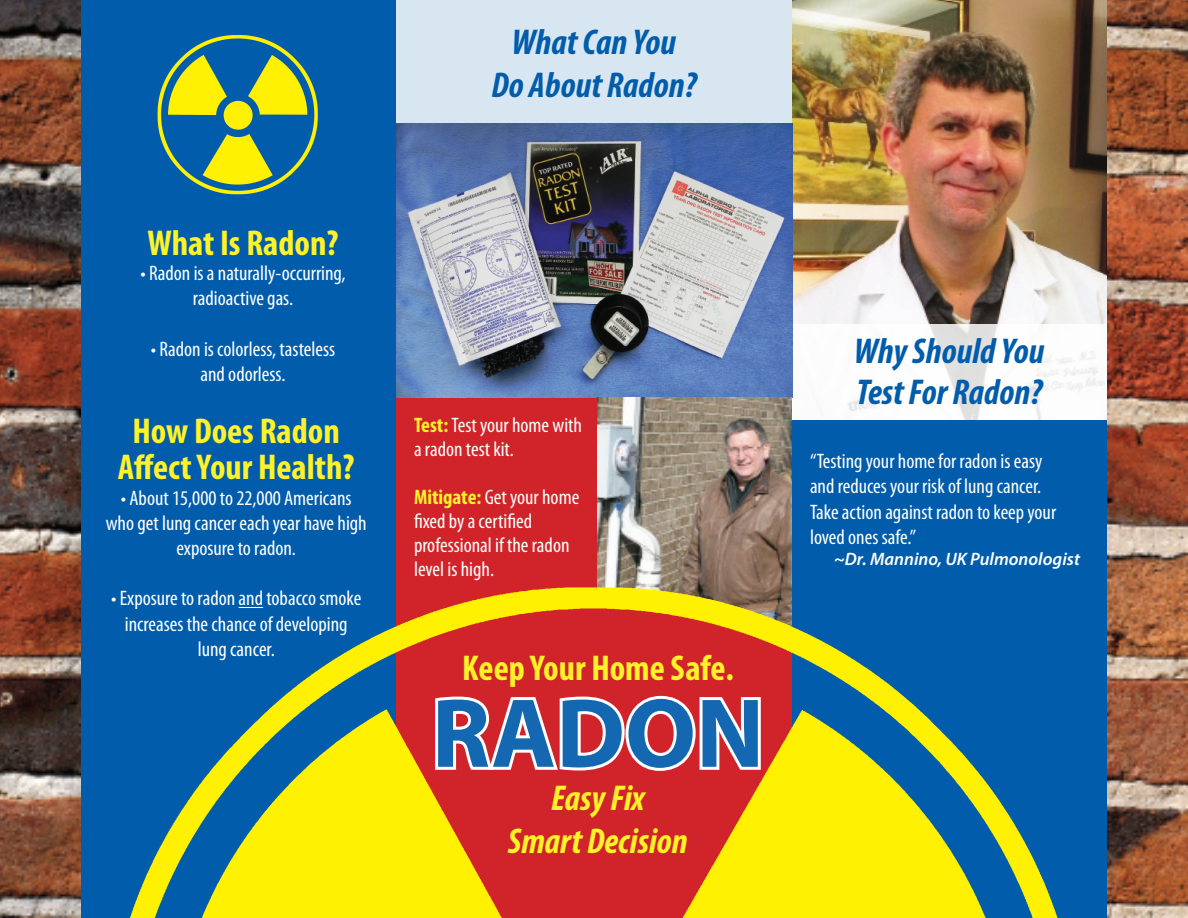
<style>
.page{position:relative;width:1188px;height:918px;background:#fff}
.page>*{position:absolute;margin:0;border:0;box-sizing:border-box;transform-origin:0 0}
.t1{font:700 99px "Myriad Pro";color:#1467b1}
.t2{font:700 condensed 36px "Myriad Pro";color:#fff229}
.t3{font:italic 700 condensed 36px "Myriad Pro";color:#015dab}
.t4{font:italic 700 condensed 36px "Myriad Pro";color:#fff229}
.t5{font:condensed 21px/25.2px "Myriad Pro";color:#fff;text-align:center}
.t6{font:italic 600 18px "Myriad Pro";color:#fff}
.s1{font-weight:700;color:#fff229}
</style>
<div class="page">
<div style="left:81px;top:0;width:1107px;height:918px;background:#015dab"></div>
<div style="left:396px;top:397px;width:202px;height:142px;background:#d1232a"></div>
<img style="left:0;top:0;width:81px;height:918px">
<img style="left:151px;top:27px;width:172px;height:173px">
<img style="left:792px;top:0;width:315px;height:324px">
<div style="left:792px;top:324px;width:344px;height:96px;background:#fff"></div>
<img style="left:1107px;top:0;width:80px;height:918px">
<img style="left:396px;top:123px;width:397px;height:274px">
<img style="left:598px;top:397px;width:194px;height:142px">
<div style="left:396px;top:0;width:396px;height:123px;background:#d8e6f2"></div>
<img style="left:60px;top:539px;width:1058px;height:379px">
<svg style="left:432px;top:692px;width:332px;height:83px"></svg>
<svg style="left:239px;top:607px;width:24px;height:1px"></svg>
<p class="t3" style="left:512px;top:19px;width:166px">What Can You</p>
<p class="t3" style="left:491px;top:63px;width:207px">Do About Radon?</p>
<p class="t2" style="left:147px;top:220px;width:193px">What Is Radon?</p>
<p class="t5" style="left:140px;top:260px;width:207px">• Radon is a naturally-occurring,</p>
<p class="t5" style="left:193px;top:285px;width:102px">radioactive gas.</p>
<p class="t5" style="left:151px;top:336px;width:186px">• Radon is colorless, tasteless</p>
<p class="t5" style="left:200px;top:361px;width:87px">and odorless.</p>
<p class="t2" style="left:133px;top:409px;width:209px">How Does Radon</p>
<p class="t2" style="left:118px;top:445px;width:238px">Affect Your Health?</p>
<p class="t5" style="left:106px;top:485px;width:263px">• About 15,000 to 22,000 Americans who get lung cancer each year have high exposure to radon.</p>
<p class="t5" style="left:111px;top:586px;width:252px">• Exposure to radon and tobacco smoke increases the chance of developing</p>
<p class="t5" style="left:198px;top:636px;width:79px">lung cancer.</p>
<p class="t5" style="left:414px;top:412px;width:170px"><span class="s1">Test:</span> Test your home with</p>
<p class="t5" style="left:414px;top:436px;width:101px">a radon test kit.</p>
<p class="t5" style="left:414px;top:484px;width:167px"><span class="s1">Mitigate:</span> Get your home</p>
<p class="t5" style="left:414px;top:508px;width:120px">fixed by a certified</p>
<p class="t5" style="left:414px;top:532px;width:157px">professional if the radon</p>
<p class="t5" style="left:414px;top:556px;width:82px">level is high.</p>
<p class="t2" style="left:462px;top:646px;width:273px">Keep Your Home Safe.</p>
<p class="t1" style="left:432px;top:669px;width:334px">RADON</p>
<p class="t4" style="left:551px;top:776px;width:95px">Easy Fix</p>
<p class="t4" style="left:508px;top:819px;width:181px">Smart Decision</p>
<p class="t3" style="left:854px;top:329px;width:192px">Why Should You</p>
<p class="t3" style="left:856px;top:369px;width:187px">Test For Radon?</p>
<p class="t5" style="left:810px;top:448px;width:234px">“Testing your home for radon is easy</p>
<p class="t5" style="left:810px;top:474px;width:233px">and reduces your risk of lung cancer.</p>
<p class="t5" style="left:810px;top:499px;width:248px;text-align:left">Take action against radon to keep your loved ones safe.”</p>
<p class="t6" style="left:834px;top:548px;width:247px">~Dr. Mannino, UK Pulmonologist</p>
</div>
